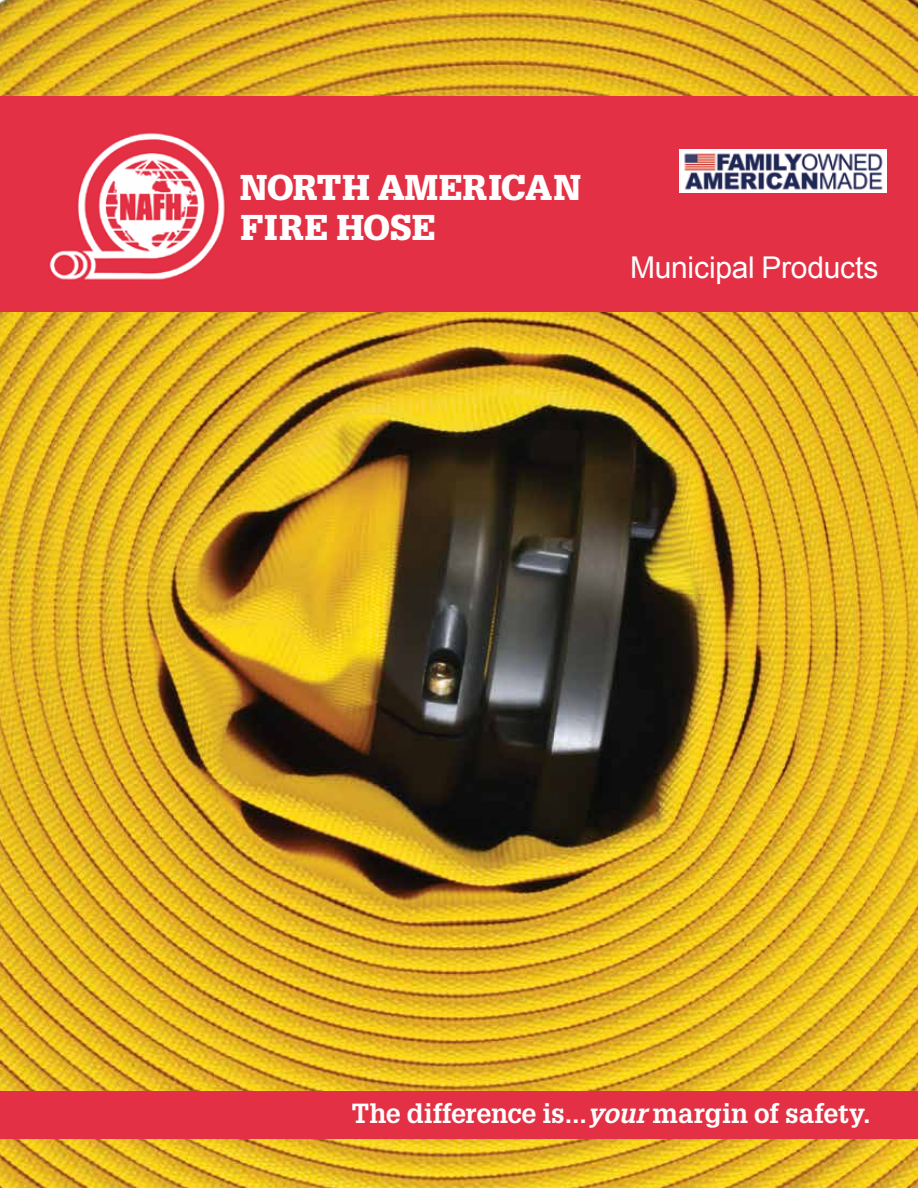
<style>
.page{position:relative;width:918px;height:1188px;background:#fff}
.page>*{position:absolute;margin:0;border:0;box-sizing:border-box;transform-origin:0 0}
.t1{font:900 35.1px/39.8px "Glypha LT Std";color:#fff}
.t2{font:30px "Arial";letter-spacing:-.01em;color:#fff}
.t3{font:700 27px "Glypha LT Std";letter-spacing:-.005em;color:#fefefe}
.s1{font-style:italic}
</style>
<div class="page">
<img style="left:0;top:0;width:918px;height:1188px">
<div style="left:0;top:96px;width:918px;height:216px;background:#e33044"></div>
<img style="left:49px;top:133px;width:177px;height:147px">
<div style="left:0;top:1091px;width:918px;height:47px;background:#e33044"></div>
<img style="left:679px;top:149px;width:208px;height:44px">
<p class="t1" style="left:240px;top:168px;width:343px">NORTH AMERICAN<br>FIRE HOSE</p>
<p class="t2" style="left:630px;top:248px;width:250px">Municipal Products</p>
<p class="t3" style="left:351px;top:1096px;width:521px">The difference is... <span class="s1">your</span>margin of safety.</p>
</div>
